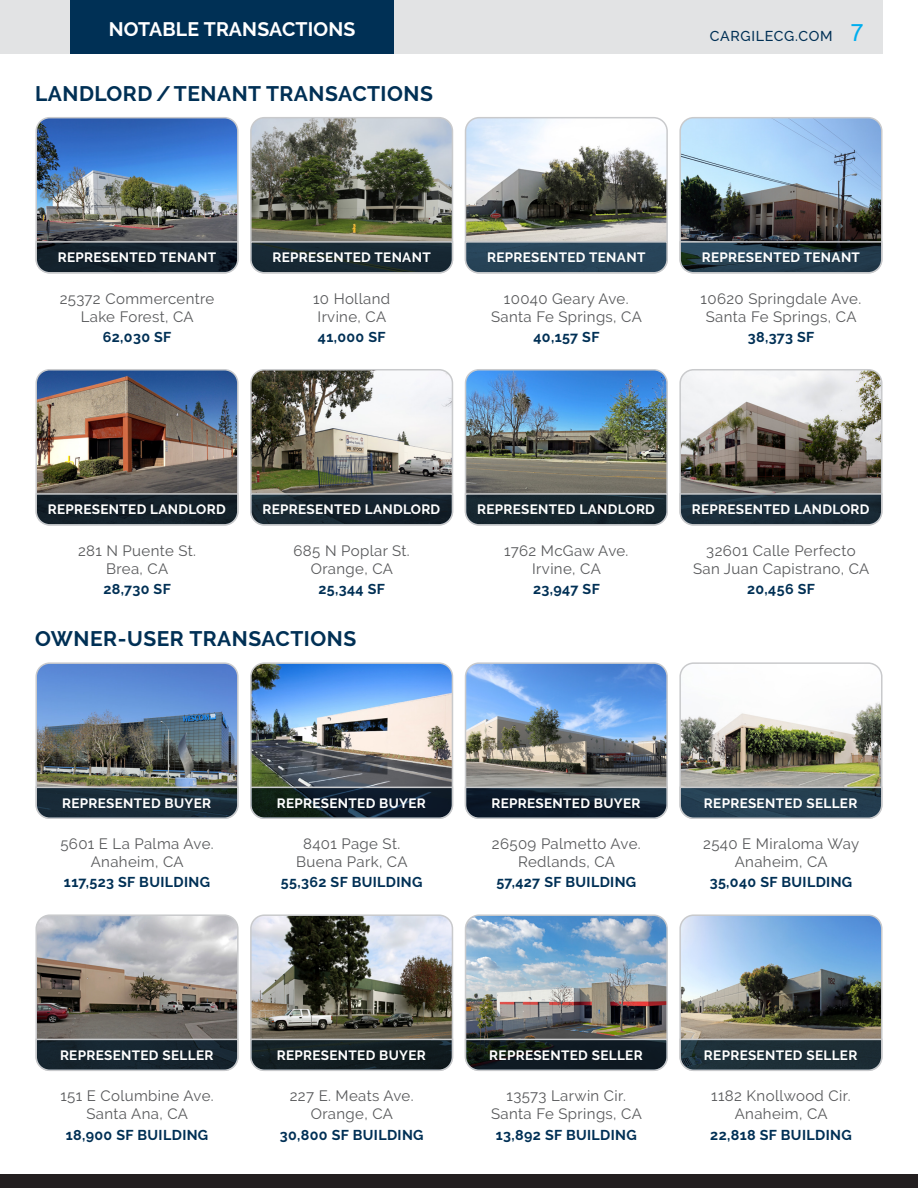
<style>
.page{position:relative;width:918px;height:1188px;background:#fff}
.page>*{position:absolute;margin:0;border:0;box-sizing:border-box;transform-origin:0 0}
.Broker_Staff_Name{font:700 21px "Raleway";letter-spacing:.025em;color:#003055}
.Page_Heading{font:700 19.5px "Raleway";letter-spacing:.01em;color:#fff}
.Property_Info{font:15px "Raleway";letter-spacing:.025em;color:#58595b}
.Property_Info_-_Acce{font:700 14.25px "Raleway";letter-spacing:.025em;color:#003055}
.t1{font:500 14.25px "Raleway";letter-spacing:.05em;color:#003055}
.Property_Info_-_Repd{font:700 13.5px "Raleway";letter-spacing:.025em;color:#fff}
.s1{font-family:"Arial";font-weight:400;font-size:24px;color:#00aeef}
</style>
<div class="page">
<div style="left:0;top:0;width:883px;height:54px;background:#e2e3e4"></div>
<div style="left:0;top:1174px;width:918px;height:14px;background:#231f20"></div>
<div style="left:70px;top:0;width:324px;height:54px;background:#003055"></div>
<img style="left:38px;top:120px;width:198px;height:120px">
<div style="left:35px;top:117px;width:204px;height:157px;border:2px solid #c9cacc;border-radius:14px"></div>
<img style="left:253px;top:119px;width:198px;height:121px">
<div style="left:250px;top:117px;width:203px;height:157px;border:2px solid #c9cacc;border-radius:14px"></div>
<img style="left:467px;top:119px;width:198px;height:121px">
<div style="left:465px;top:117px;width:203px;height:157px;border:2px solid #c9cacc;border-radius:14px"></div>
<img style="left:682px;top:120px;width:198px;height:120px">
<div style="left:679px;top:117px;width:204px;height:157px;border:2px solid #c9cacc;border-radius:14px"></div>
<img style="left:38px;top:372px;width:198px;height:120px">
<div style="left:35px;top:369px;width:204px;height:157px;border:2px solid #c9cacc;border-radius:14px"></div>
<img style="left:253px;top:372px;width:198px;height:120px">
<div style="left:250px;top:369px;width:203px;height:157px;border:2px solid #c9cacc;border-radius:14px"></div>
<img style="left:467px;top:372px;width:198px;height:120px">
<div style="left:465px;top:369px;width:203px;height:157px;border:2px solid #c9cacc;border-radius:14px"></div>
<img style="left:682px;top:372px;width:198px;height:120px">
<div style="left:679px;top:369px;width:204px;height:157px;border:2px solid #c9cacc;border-radius:14px"></div>
<img style="left:38px;top:665px;width:198px;height:121px">
<div style="left:35px;top:662px;width:204px;height:157px;border:2px solid #c9cacc;border-radius:14px"></div>
<img style="left:253px;top:665px;width:197px;height:121px">
<div style="left:250px;top:662px;width:203px;height:157px;border:2px solid #c9cacc;border-radius:14px"></div>
<img style="left:468px;top:665px;width:197px;height:121px">
<div style="left:465px;top:662px;width:203px;height:157px;border:2px solid #c9cacc;border-radius:14px"></div>
<img style="left:682px;top:665px;width:198px;height:121px">
<div style="left:679px;top:662px;width:204px;height:157px;border:2px solid #c9cacc;border-radius:14px"></div>
<img style="left:38px;top:917px;width:198px;height:121px">
<div style="left:35px;top:914px;width:204px;height:157px;border:2px solid #c9cacc;border-radius:14px"></div>
<img style="left:253px;top:917px;width:197px;height:121px">
<div style="left:250px;top:914px;width:203px;height:157px;border:2px solid #c9cacc;border-radius:14px"></div>
<img style="left:468px;top:917px;width:197px;height:121px">
<div style="left:465px;top:914px;width:203px;height:157px;border:2px solid #c9cacc;border-radius:14px"></div>
<img style="left:682px;top:917px;width:198px;height:121px">
<div style="left:679px;top:914px;width:204px;height:157px;border:2px solid #c9cacc;border-radius:14px"></div>
<svg style="left:35px;top:240px;width:204px;height:34px;background:#2e3943"></svg>
<svg style="left:250px;top:240px;width:204px;height:34px;background:#334149"></svg>
<svg style="left:464px;top:240px;width:204px;height:34px;background:#435b6c"></svg>
<svg style="left:679px;top:240px;width:204px;height:34px;background:#384b58"></svg>
<svg style="left:35px;top:492px;width:204px;height:34px;background:#2e3840"></svg>
<svg style="left:250px;top:492px;width:204px;height:34px;background:#303c45"></svg>
<svg style="left:464px;top:492px;width:204px;height:34px;background:#313f45"></svg>
<svg style="left:679px;top:492px;width:204px;height:34px;background:#354550"></svg>
<svg style="left:35px;top:786px;width:204px;height:33px;background:#31414c"></svg>
<svg style="left:250px;top:786px;width:204px;height:33px;background:#27343c"></svg>
<svg style="left:464px;top:786px;width:204px;height:33px;background:#293745"></svg>
<svg style="left:679px;top:786px;width:204px;height:33px;background:#3b5161"></svg>
<svg style="left:35px;top:1038px;width:204px;height:33px;background:#2d3a43"></svg>
<svg style="left:250px;top:1038px;width:204px;height:33px;background:#2a3438"></svg>
<svg style="left:464px;top:1038px;width:204px;height:33px;background:#273034"></svg>
<svg style="left:679px;top:1038px;width:204px;height:33px;background:#34434b"></svg>
<p class="Page_Heading" style="left:109px;top:18px;width:248px">NOTABLE TRANSACTIONS</p>
<p class="t1" style="left:710px;top:28px;width:156px">CARGILECG.COM <span class="s1">7</span></p>
<p class="Broker_Staff_Name" style="left:35px;top:81px;width:399px">LANDLORD /TENANT TRANSACTIONS</p>
<p class="Property_Info_-_Repd" style="left:58px;top:250px;width:160px">REPRESENTED TENANT</p>
<p class="Property_Info_-_Repd" style="left:272px;top:250px;width:160px">REPRESENTED TENANT</p>
<p class="Property_Info_-_Repd" style="left:487px;top:250px;width:160px">REPRESENTED TENANT</p>
<p class="Property_Info_-_Repd" style="left:702px;top:250px;width:160px">REPRESENTED TENANT</p>
<p class="Property_Info" style="left:60px;top:290px;width:156px">25372 Commercentre</p>
<p class="Property_Info" style="left:81px;top:308px;width:115px">Lake Forest, CA</p>
<p class="Property_Info_-_Acce" style="left:103px;top:329px;width:70px">62,030 SF</p>
<p class="Property_Info" style="left:313px;top:290px;width:79px">10 Holland</p>
<p class="Property_Info" style="left:318px;top:308px;width:70px">Irvine, CA</p>
<p class="Property_Info_-_Acce" style="left:318px;top:329px;width:69px">41,000 SF</p>
<p class="Property_Info" style="left:504px;top:290px;width:126px">10040 Geary Ave.</p>
<p class="Property_Info" style="left:491px;top:308px;width:152px">Santa Fe Springs, CA</p>
<p class="Property_Info_-_Acce" style="left:533px;top:329px;width:68px">40,157 SF</p>
<p class="Property_Info" style="left:701px;top:290px;width:162px">10620 Springdale Ave.</p>
<p class="Property_Info" style="left:706px;top:308px;width:152px">Santa Fe Springs, CA</p>
<p class="Property_Info_-_Acce" style="left:748px;top:329px;width:68px">38,373 SF</p>
<p class="Property_Info_-_Repd" style="left:48px;top:502px;width:179px">REPRESENTED LANDLORD</p>
<p class="Property_Info_-_Repd" style="left:262px;top:502px;width:179px">REPRESENTED LANDLORD</p>
<p class="Property_Info_-_Repd" style="left:477px;top:502px;width:179px">REPRESENTED LANDLORD</p>
<p class="Property_Info_-_Repd" style="left:692px;top:502px;width:179px">REPRESENTED LANDLORD</p>
<p class="Property_Info" style="left:78px;top:542px;width:120px">281 N Puente St.</p>
<p class="Property_Info" style="left:106px;top:560px;width:63px">Brea, CA</p>
<p class="Property_Info_-_Acce" style="left:103px;top:581px;width:69px">28,730 SF</p>
<p class="Property_Info" style="left:294px;top:542px;width:118px">685 N Poplar St.</p>
<p class="Property_Info" style="left:311px;top:560px;width:84px">Orange, CA</p>
<p class="Property_Info_-_Acce" style="left:319px;top:581px;width:68px">25,344 SF</p>
<p class="Broker_Staff_Name" style="left:35px;top:627px;width:323px">OWNER-USER TRANSACTIONS</p>
<p class="Property_Info" style="left:504px;top:542px;width:126px">1762 McGaw Ave.</p>
<p class="Property_Info" style="left:532px;top:560px;width:70px">Irvine, CA</p>
<p class="Property_Info_-_Acce" style="left:533px;top:581px;width:68px">23,947 SF</p>
<p class="Property_Info" style="left:706px;top:542px;width:151px">32601 Calle Perfecto</p>
<p class="Property_Info" style="left:693px;top:560px;width:178px">San Juan Capistrano, CA</p>
<p class="Property_Info_-_Acce" style="left:747px;top:581px;width:69px">20,456 SF</p>
<p class="Property_Info_-_Repd" style="left:62px;top:795px;width:151px">REPRESENTED BUYER</p>
<p class="Property_Info_-_Repd" style="left:277px;top:795px;width:151px">REPRESENTED BUYER</p>
<p class="Property_Info_-_Repd" style="left:491px;top:795px;width:151px">REPRESENTED BUYER</p>
<p class="Property_Info_-_Repd" style="left:704px;top:795px;width:155px">REPRESENTED SELLER</p>
<p class="Property_Info" style="left:60px;top:835px;width:155px">5601 E La Palma Ave.</p>
<p class="Property_Info" style="left:91px;top:853px;width:94px">Anaheim, CA</p>
<p class="Property_Info_-_Acce" style="left:64px;top:874px;width:148px">117,523 SF BUILDING</p>
<p class="Property_Info" style="left:303px;top:835px;width:99px">8401 Page St.</p>
<p class="Property_Info" style="left:296px;top:853px;width:113px">Buena Park, CA</p>
<p class="Property_Info_-_Acce" style="left:281px;top:874px;width:143px">55,362 SF BUILDING</p>
<p class="Property_Info" style="left:492px;top:835px;width:150px">26509 Palmetto Ave.</p>
<p class="Property_Info" style="left:518px;top:853px;width:98px">Redlands, CA</p>
<p class="Property_Info_-_Acce" style="left:496px;top:874px;width:141px">57,427 SF BUILDING</p>
<p class="Property_Info" style="left:703px;top:835px;width:157px">2540 E Miraloma Way</p>
<p class="Property_Info" style="left:735px;top:853px;width:94px">Anaheim, CA</p>
<p class="Property_Info_-_Acce" style="left:710px;top:874px;width:144px">35,040 SF BUILDING</p>
<p class="Property_Info_-_Repd" style="left:60px;top:1047px;width:155px">REPRESENTED SELLER</p>
<p class="Property_Info_-_Repd" style="left:277px;top:1047px;width:151px">REPRESENTED BUYER</p>
<p class="Property_Info_-_Repd" style="left:489px;top:1047px;width:155px">REPRESENTED SELLER</p>
<p class="Property_Info_-_Repd" style="left:704px;top:1047px;width:155px">REPRESENTED SELLER</p>
<p class="Property_Info" style="left:60px;top:1087px;width:155px">151 E Columbine Ave.</p>
<p class="Property_Info" style="left:86px;top:1105px;width:103px">Santa Ana, CA</p>
<p class="Property_Info_-_Acce" style="left:66px;top:1126px;width:144px">18,900 SF BUILDING</p>
<p class="Property_Info" style="left:290px;top:1087px;width:125px">227 E. Meats Ave.</p>
<p class="Property_Info" style="left:311px;top:1105px;width:84px">Orange, CA</p>
<p class="Property_Info_-_Acce" style="left:280px;top:1126px;width:145px">30,800 SF BUILDING</p>
<p class="Property_Info" style="left:507px;top:1087px;width:121px">13573 Larwin Cir.</p>
<p class="Property_Info" style="left:491px;top:1105px;width:152px">Santa Fe Springs, CA</p>
<p class="Property_Info_-_Acce" style="left:496px;top:1126px;width:143px">13,892 SF BUILDING</p>
<p class="Property_Info" style="left:711px;top:1087px;width:141px">1182 Knollwood Cir.</p>
<p class="Property_Info" style="left:735px;top:1105px;width:94px">Anaheim, CA</p>
<p class="Property_Info_-_Acce" style="left:710px;top:1126px;width:143px">22,818 SF BUILDING</p>
</div>
